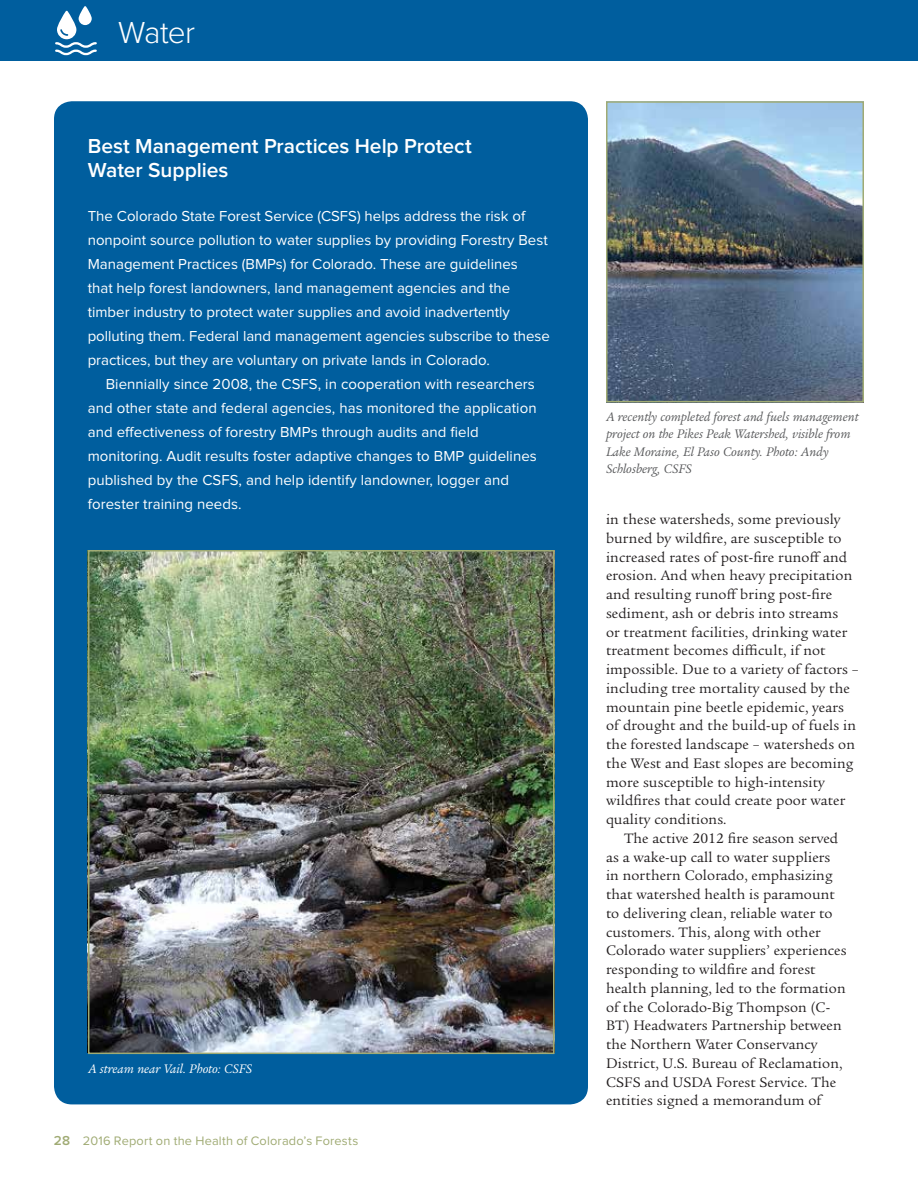
<style>
.page{position:relative;width:918px;height:1188px;background:#fff}
.page>*{position:absolute;margin:0;border:0;box-sizing:border-box;transform-origin:0 0}
.t1{font:300 31.5px "Proxima Nova";letter-spacing:-.025em;color:#fff}
.t2{font:600 21px/24px "Proxima Nova";letter-spacing:-.005em;color:#fff}
.t3{font:15px/18.8px "Legacy Serif ITC Std";letter-spacing:.01em;color:#231f20}
.t4{font:15px/24px "Proxima Nova";color:#fff}
.t5{font:italic 13.5px/17.2px "Legacy Serif ITC Std";color:#58595b}
.t6{font:italic 13.5px "Legacy Serif ITC Std";color:#fff}
.t7{font:12.75px "Proxima Nova";letter-spacing:.015em;color:#a0ab74}
.s1{font-weight:600;font-size:13.5px}
</style>
<div class="page">
<div style="left:54px;top:101px;width:534px;height:1003px;background:#005e9e;border-radius:18px"></div>
<img style="left:91px;top:553px;width:461px;height:498px">
<div style="left:88px;top:550px;width:467px;height:504px;border:2px solid #a0ab74"></div>
<img style="left:609px;top:104px;width:252px;height:295px">
<div style="left:606px;top:101px;width:258px;height:301px;border:2px solid #a0ab74"></div>
<div style="left:0;top:0;width:918px;height:61px;background:#005e9e"></div>
<svg style="left:55px;top:6px;width:42px;height:49px"></svg>
<h1 class="t1" style="left:118px;top:15px;width:78px">Water</h1>
<h2 class="t2" style="left:88px;top:135px;width:385px">Best Management Practices Help Protect<br>Water Supplies</h2>
<p class="t4" style="left:88px;top:205px;width:464px">The Colorado State Forest Service (CSFS) helps address the risk of nonpoint source pollution to water supplies by providing Forestry Best Management Practices (BMPs) for Colorado. These are guidelines<br>that help forest landowners, land management agencies and the timber industry to protect water supplies and avoid inadvertently polluting them. Federal land management agencies subscribe to these practices, but they are voluntary on private lands in Colorado.</p>
<p class="t4" style="left:88px;top:373px;width:451px;text-indent:18px">Biennially since 2008, the CSFS, in cooperation with researchers and other state and federal agencies, has monitored the application and effectiveness of forestry BMPs through audits and field monitoring. Audit results foster adaptive changes to BMP guidelines published by the CSFS, and help identify landowner, logger and forester training needs.</p>
<p class="t6" style="left:88px;top:1061px;width:166px">A stream near Vail. Photo: CSFS</p>
<p class="t7" style="left:54px;top:1133px;width:306px"><span class="s1">28</span> 2016 Report on the Health of Colorado’s Forests</p>
<p class="t5" style="left:606px;top:408px;width:254px">A recently completed forest and fuels management project on the Pikes Peak Watershed, visible from Lake Moraine, El Paso County. Photo: Andy Schlosberg, CSFS</p>
<p class="t3" style="left:606px;top:510px;width:254px">in these watersheds, some previously burned by wildfire, are susceptible to increased rates of post-fire runoff and erosion. And when heavy precipitation and resulting runoff bring post-fire sediment, ash or debris into streams<br>or treatment facilities, drinking water treatment becomes difficult, if not impossible. Due to a variety of factors – including tree mortality caused by the mountain pine beetle epidemic, years of drought and the build-up of fuels in the forested landscape – watersheds on the West and East slopes are becoming more susceptible to high-intensity wildfires that could create poor water quality conditions.</p>
<p class="t3" style="left:606px;top:829px;width:242px;text-indent:18px">The active 2012 fire season served as a wake-up call to water suppliers in northern Colorado, emphasizing that watershed health is paramount to delivering clean, reliable water to customers. This, along with other Colorado water suppliers’ experiences responding to wildfire and forest health planning, led to the formation of the Colorado-Big Thompson (C-BT) Headwaters Partnership between the Northern Water Conservancy District, U.S. Bureau of Reclamation, CSFS and USDA Forest Service. The entities signed a memorandum of</p>
</div>
